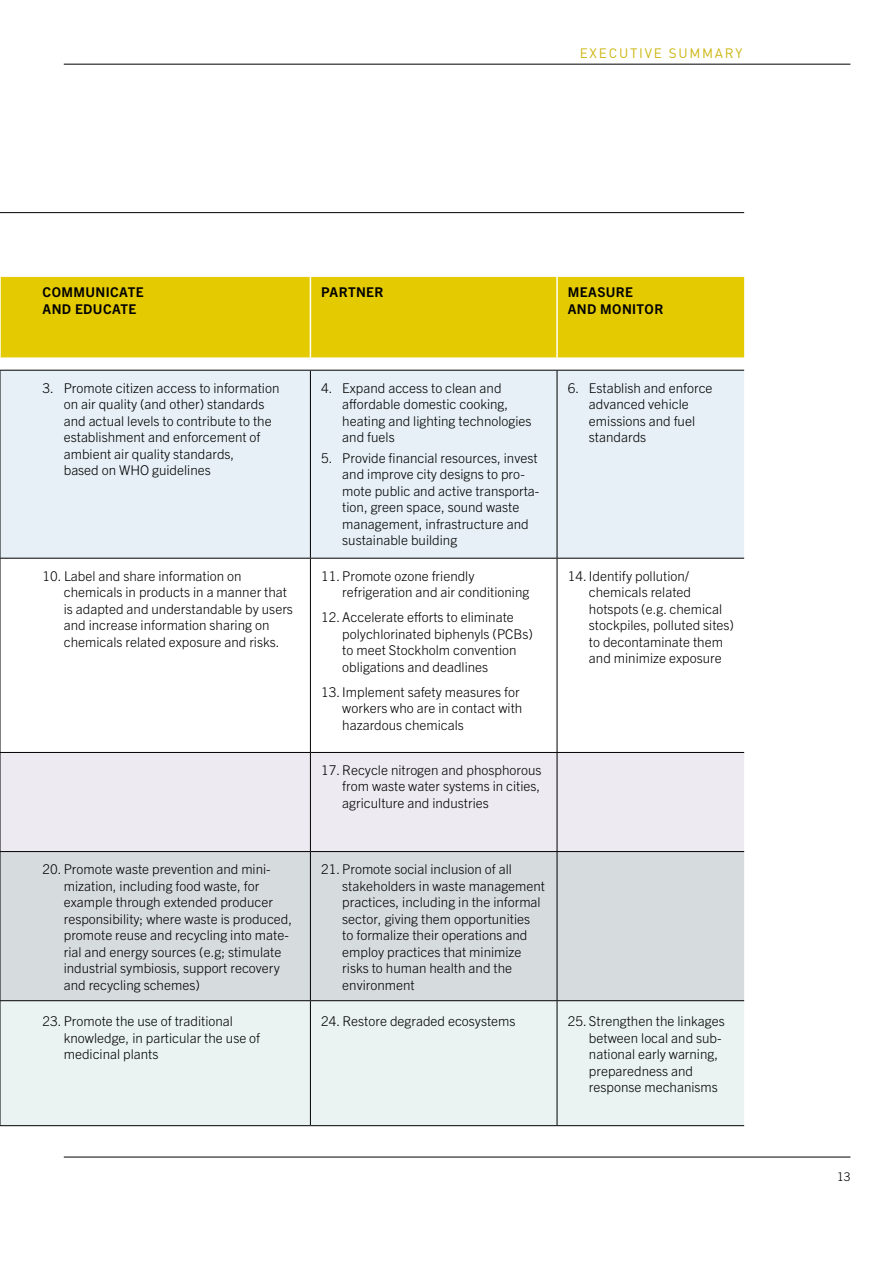
<style>
.page{position:relative;width:893px;height:1263px;background:#fff}
.page>*{position:absolute;margin:0;border:0;box-sizing:border-box;transform-origin:0 0}
.t1{font:300 13.5px/16.5px "Trade Gothic Next LT Pro";color:#000}
.t2{font:700 13.5px/16.5px "Trade Gothic Next LT Pro";letter-spacing:.03em;color:#000}
.t3{font:13.5px "DIN Pro";letter-spacing:.13em;color:#ccb510}
.t4{font:300 12px "Trade Gothic";color:#000}
</style>
<div class="page">
<hr style="left:64px;top:64px;width:786px;height:1px;background:#000">
<hr style="left:64px;top:1157px;width:786px;height:1px;background:#000">
<hr style="left:0;top:212px;width:744px;height:1px;background:#000">
<div style="left:1px;top:277px;width:743px;height:80px;background:#e4ca00"></div>
<div style="left:1px;top:371px;width:743px;height:187px;background:#e6f0f6"></div>
<svg style="left:1px;top:559px;width:743px;height:193px"></svg>
<div style="left:1px;top:753px;width:743px;height:98px;background:#edeaf1"></div>
<div style="left:1px;top:852px;width:743px;height:148px;background:#d6dbde"></div>
<div style="left:1px;top:1001px;width:743px;height:124px;background:#eaf3f2"></div>
<hr style="left:0;top:370px;width:310px;height:1px;background:#000">
<hr style="left:310px;top:370px;width:247px;height:1px;background:#000">
<hr style="left:557px;top:370px;width:187px;height:1px;background:#000">
<hr style="left:310px;top:371px;width:1px;height:187px;background:#000">
<hr style="left:557px;top:371px;width:1px;height:187px;background:#000">
<hr style="left:0;top:558px;width:310px;height:1px;background:#000">
<hr style="left:310px;top:558px;width:247px;height:1px;background:#000">
<hr style="left:310px;top:559px;width:1px;height:193px;background:#000">
<hr style="left:557px;top:558px;width:187px;height:1px;background:#000">
<hr style="left:557px;top:559px;width:1px;height:193px;background:#000">
<hr style="left:0;top:752px;width:310px;height:1px;background:#000">
<hr style="left:310px;top:752px;width:247px;height:1px;background:#000">
<hr style="left:310px;top:753px;width:1px;height:98px;background:#000">
<hr style="left:557px;top:752px;width:187px;height:1px;background:#000">
<hr style="left:557px;top:753px;width:1px;height:98px;background:#000">
<hr style="left:0;top:851px;width:310px;height:1px;background:#000">
<hr style="left:310px;top:851px;width:247px;height:1px;background:#000">
<hr style="left:310px;top:852px;width:1px;height:148px;background:#000">
<hr style="left:557px;top:851px;width:187px;height:1px;background:#000">
<hr style="left:557px;top:852px;width:1px;height:148px;background:#000">
<hr style="left:0;top:1000px;width:310px;height:1px;background:#000">
<hr style="left:310px;top:1000px;width:247px;height:1px;background:#000">
<hr style="left:310px;top:1001px;width:1px;height:124px;background:#000">
<hr style="left:557px;top:1000px;width:187px;height:1px;background:#000">
<hr style="left:557px;top:1001px;width:1px;height:124px;background:#000">
<hr style="left:0;top:1125px;width:310px;height:1px;background:#000">
<hr style="left:310px;top:1125px;width:247px;height:1px;background:#000">
<hr style="left:557px;top:1125px;width:187px;height:1px;background:#000">
<hr style="left:310px;top:277px;width:1px;height:80px;background:#fff">
<hr style="left:556px;top:277px;width:2px;height:80px;background:#fff">
<hr style="left:0;top:371px;width:1px;height:187px;background:#000">
<hr style="left:0;top:559px;width:1px;height:193px;background:#000">
<hr style="left:0;top:753px;width:1px;height:98px;background:#000">
<hr style="left:0;top:852px;width:1px;height:148px;background:#000">
<hr style="left:0;top:1001px;width:1px;height:124px;background:#000">
<p class="t3" style="left:580px;top:42px;width:164px">EXECUTIVE SUMMARY</p>
<p class="t2" style="left:43px;top:283px;width:103px">COMMUNICATE<br>AND EDUCATE</p>
<p class="t2" style="left:321px;top:283px;width:64px">PARTNER</p>
<p class="t2" style="left:568px;top:283px;width:97px">MEASURE<br>AND MONITOR</p>
<p class="t1" style="left:64px;top:379px;width:217px;text-indent:-21px">3. Promote citizen access to information on air quality (and other) standards and actual levels to contribute to the establishment and enforcement of ambient air quality standards,<br>based on WHO guidelines</p>
<p class="t1" style="left:342px;top:379px;width:191px;text-indent:-21px">4. Expand access to clean and affordable domestic cooking, heating and lighting technologies and fuels</p>
<p class="t1" style="left:342px;top:449px;width:199px;text-indent:-21px">5. Provide financial resources, invest and improve city designs to pro&shy;mote public and active transporta&shy;tion, green space, sound waste management, infrastructure and sustainable building</p>
<p class="t1" style="left:64px;top:567px;width:231px;text-indent:-21px">10. Label and share information on chemicals in products in a manner that is adapted and understandable by users and increase information sharing on chemicals related exposure and risks.</p>
<p class="t1" style="left:342px;top:567px;width:189px;text-indent:-21px">11. Promote ozone friendly refrigeration and air conditioning</p>
<p class="t1" style="left:342px;top:608px;width:192px;text-indent:-21px">12. Accelerate efforts to eliminate polychlorinated biphenyls (PCBs) to meet Stockholm convention obligations and deadlines</p>
<p class="t1" style="left:342px;top:683px;width:182px;text-indent:-21px">13. Implement safety measures for workers who are in contact with hazardous chemicals</p>
<p class="t1" style="left:342px;top:761px;width:201px;text-align:justify;text-indent:-21px">17. Recycle nitrogen and phosphorous from waste water systems in cities, agriculture and industries</p>
<p class="t1" style="left:589px;top:379px;width:125px;text-indent:-21px">6. Establish and enforce advanced vehicle emissions and fuel standards</p>
<p class="t1" style="left:589px;top:567px;width:147px;text-indent:-21px">14. Identify pollution/ chemicals related hotspots (e.g. chemical stockpiles, polluted sites) to decontaminate them and minimize exposure</p>
<p class="t1" style="left:64px;top:860px;width:230px;text-indent:-21px">20. Promote waste prevention and mini&shy;mization, including food waste, for example through extended producer responsibility; where waste is produced, promote reuse and recycling into mate&shy;rial and energy sources (e.g; stimulate industrial symbiosis, support recovery and recycling schemes)</p>
<p class="t1" style="left:342px;top:860px;width:204px;text-indent:-21px">21. Promote social inclusion of all stakeholders in waste management practices, including in the informal sector, giving them opportunities<br>to formalize their operations and employ practices that minimize risks to human health and the environment</p>
<p class="t1" style="left:64px;top:1012px;width:198px;text-indent:-21px">23. Promote the use of traditional knowledge, in particular the use of medicinal plants</p>
<p class="t1" style="left:321px;top:1012px;width:196px">24. Restore degraded ecosystems</p>
<p class="t1" style="left:589px;top:1012px;width:137px;text-indent:-21px">25. Strengthen the linkages between local and sub&shy;national early warning, preparedness and response mechanisms</p>
<p class="t4" style="left:837px;top:1169px;width:15px">13</p>
</div>
